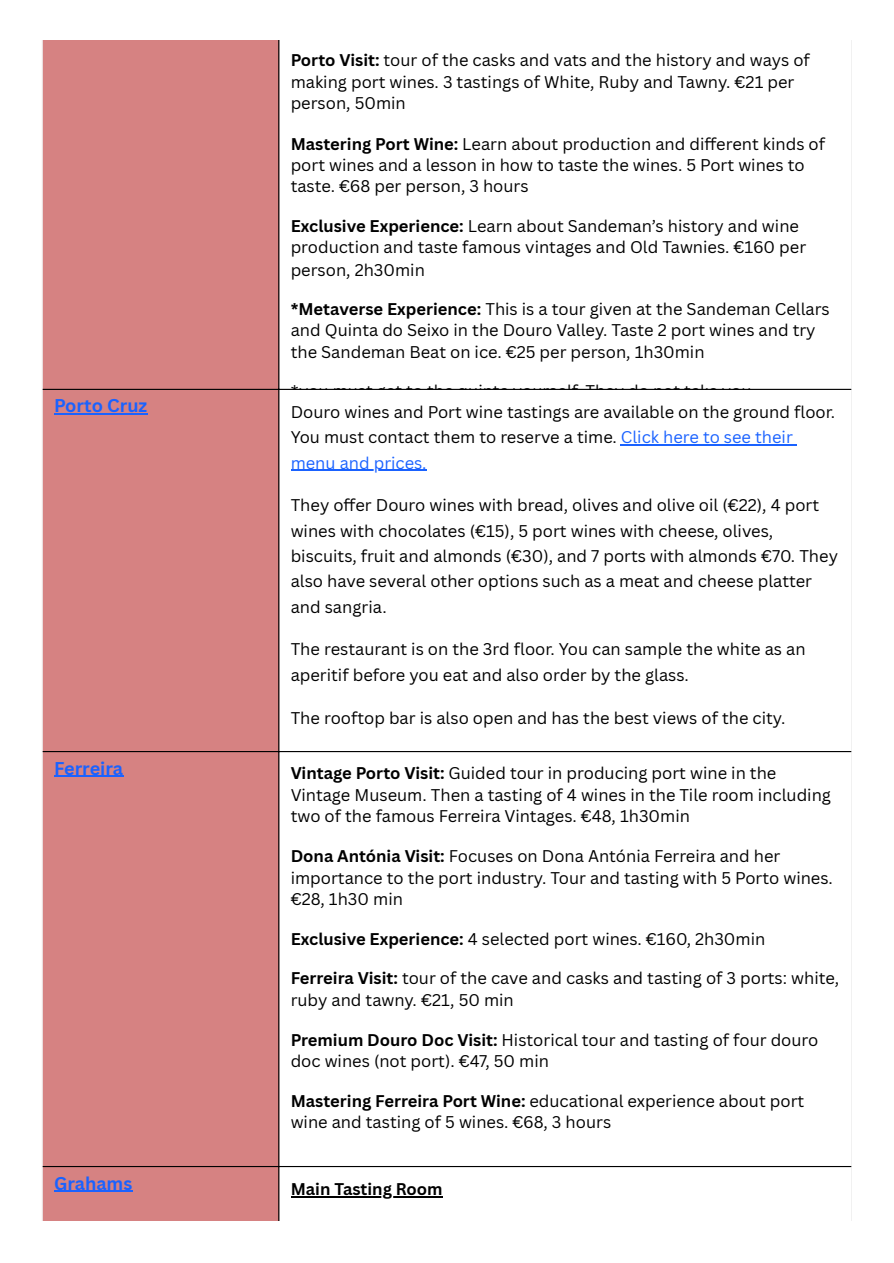
<style>
.page{position:relative;width:894px;height:1263px;background:#fff}
.page>*{position:absolute;margin:0;border:0;box-sizing:border-box;transform-origin:0 0}
.t1{font:700 18px "Canva Sans";color:#1a62ff}
.t2{font:16.5px/21.3px "Canva Sans";color:#000}
.t3{font:700 16.5px "Canva Sans";color:#000}
.s1{font-weight:700}
.s2{color:#1a62ff}
</style>
<div class="page">
<div style="left:43px;top:41px;width:235px;height:1180px;background:#d68282"></div>
<hr style="left:54px;top:414px;width:93px;height:1px;background:#1a62ff">
<hr style="left:620px;top:444px;width:172px;height:1px;background:#1a62ff">
<hr style="left:290px;top:470px;width:136px;height:1px;background:#1a62ff">
<hr style="left:54px;top:776px;width:69px;height:1px;background:#1a62ff">
<hr style="left:54px;top:1191px;width:78px;height:1px;background:#1a62ff">
<hr style="left:290px;top:1196px;width:152px;height:1px;background:#000">
<hr style="left:278px;top:40px;width:1px;height:1181px;background:#000">
<hr style="left:42px;top:40px;width:810px;height:1px;background:#000">
<hr style="left:43px;top:389px;width:808px;height:1px;background:#000">
<hr style="left:43px;top:751px;width:808px;height:1px;background:#000">
<hr style="left:43px;top:1166px;width:808px;height:1px;background:#000">
<hr style="left:42px;top:1262px;width:810px;height:1px;background:#000">
<h1 class="t2" style="left:290px;top:49px;width:520px"><span class="s1">Porto Visit:</span> tour of the casks and vats and the history and ways of making port wines. 3 tastings of White, Ruby and Tawny. €21 per person, 50min</h1>
<h1 class="t2" style="left:290px;top:133px;width:536px"><span class="s1">Mastering Port Wine:</span> Learn about production and different kinds of port wines and a lesson in how to taste the wines. 5 Port wines to taste. €68 per person, 3 hours</h1>
<h1 class="t2" style="left:290px;top:214px;width:517px;line-height:21.9px"><span class="s1">Exclusive Experience:</span> Learn about Sandeman’s history and wine production and taste famous vintages and Old Tawnies. €160 per person, 2h30min</h1>
<h1 class="t2" style="left:290px;top:298px;width:540px"><span class="s1">*Metaverse Experience:</span> This is a tour given at the Sandeman Cellars and Quinta do Seixo in the Douro Valley. Taste 2 port wines and try the Sandeman Beat on ice. €25 per person, 1h30min</h1>
<p class="t2" style="left:290px;top:380px;width:462px">*you must get to the quinta yourself They do not take you</p>
<p class="t1" style="left:54px;top:393px;width:95px">Porto Cruz</p>
<p class="t2" style="left:290px;top:399px;width:546px;line-height:25.3px">Douro wines and Port wine tastings are available on the ground floor.<br>You must contact them to reserve a time. <span class="s2">Click here to see their menu and prices.</span></p>
<p class="t2" style="left:290px;top:492px;width:548px;line-height:25.3px">They offer Douro wines with bread, olives and olive oil (€22), 4 port wines with chocolates (€15), 5 port wines with cheese, olives, biscuits, fruit and almonds (€30), and 7 ports with almonds €70. They also have several other options such as a meat and cheese platter and sangria.</p>
<p class="t2" style="left:290px;top:636px;width:516px;line-height:25.8px">The restaurant is on the 3rd floor. You can sample the white as an aperitif before you eat and also order by the glass.</p>
<p class="t2" style="left:290px;top:707px;width:496px">The rooftop bar is also open and has the best views of the city.</p>
<p class="t1" style="left:54px;top:755px;width:70px">Ferreira</p>
<h1 class="t2" style="left:290px;top:762px;width:541px"><span class="s1">Vintage Porto Visit:</span> Guided tour in producing port wine in the<br>Vintage Museum. Then a tasting of 4 wines in the Tile room including two of the famous Ferreira Vintages. €48, 1h30min</h1>
<h1 class="t2" style="left:290px;top:845px;width:543px"><span class="s1">Dona Antónia Visit:</span> Focuses on Dona Antónia Ferreira and her importance to the port industry. Tour and tasting with 5 Porto wines. €28, 1h30 min</h1>
<h1 class="t2" style="left:290px;top:927px;width:476px"><span class="s1">Exclusive Experience:</span> 4 selected port wines. €160, 2h30min</h1>
<h1 class="t2" style="left:290px;top:966px;width:549px;line-height:22.5px"><span class="s1">Ferreira Visit:</span> tour of the cave and casks and tasting of 3 ports: white, ruby and tawny. €21, 50 min</h1>
<h1 class="t2" style="left:290px;top:1029px;width:529px"><span class="s1">Premium Douro Doc Visit:</span> Historical tour and tasting of four douro doc wines (not port). €47, 50 min</h1>
<h1 class="t2" style="left:290px;top:1089px;width:515px"><span class="s1">Mastering Ferreira Port Wine:</span> educational experience about port wine and tasting of 5 wines. €68, 3 hours</h1>
<p class="t1" style="left:54px;top:1170px;width:80px">Grahams</p>
<h1 class="t3" style="left:290px;top:1177px;width:153px">Main Tasting Room</h1>
</div>
